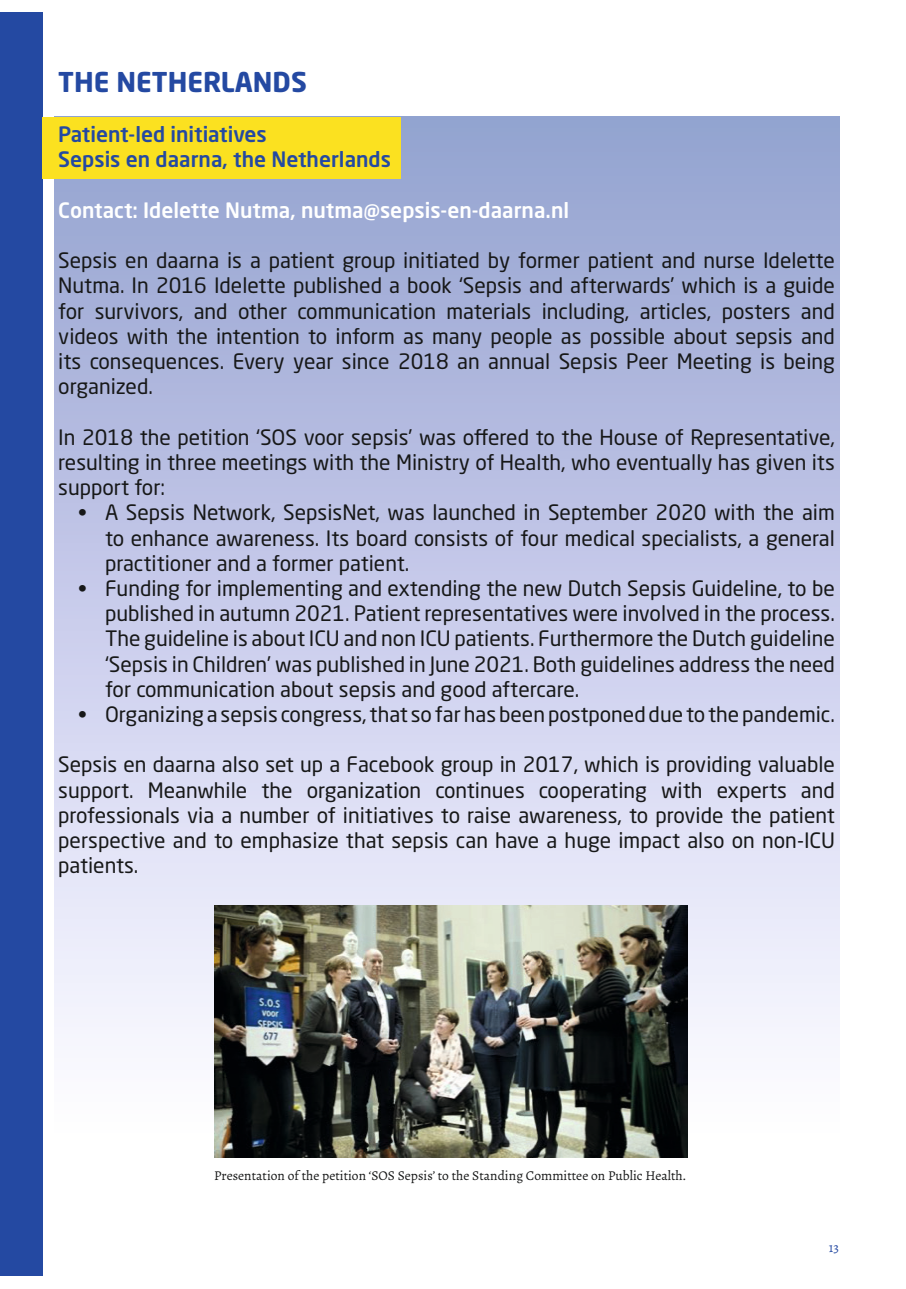
<style>
.page{position:relative;width:906px;height:1289px;background:#fff}
.page>*{position:absolute;margin:0;border:0;box-sizing:border-box;transform-origin:0 0}
.t1{font:700 27px "Neo Sans W1 G";color:#2449a2}
.t2{font:21px/25.2px "Neo Sans W1 G";color:#171818;text-align:justify}
.t3{font:500 21px "Neo Sans W1 G";color:#2449a2}
.t4{font:500 21px "Neo Sans W1 G";color:#fff}
.t5{font:13.5px "Alegreya";color:#171818}
.t6{font:13.5px "Alegreya";color:#2449a2}
</style>
<div class="page">
<div style="left:0;top:13px;width:43px;height:1263px;background:#2449a2"></div>
<div style="left:54px;top:117px;width:785px;height:1015px;background:linear-gradient(to bottom,#92a0d1,#fffeff)"></div>
<div style="left:43px;top:117px;width:358px;height:61px;background:#fbe120"></div>
<img style="left:214px;top:905px;width:474px;height:252px">
<p class="t1" style="left:58px;top:64px;width:250px">THE NETHERLANDS</p>
<p class="t3" style="left:58px;top:121px;width:210px">Patient-led initiatives</p>
<p class="t3" style="left:58px;top:146px;width:334px">Sepsis en daarna, the Netherlands</p>
<p class="t4" style="left:58px;top:197px;width:512px">Contact: Idelette Nutma, nutma@sepsis-en-daarna.nl</p>
<p class="t2" style="left:58px;top:247px;width:778px">Sepsis en daarna is a patient group initiated by former patient and nurse Idelette Nutma. In 2016 Idelette published a book ‘Sepsis and afterwards’ which is a guide for survivors, and other communication materials including, articles, posters and videos with the intention to inform as many people as possible about sepsis and its consequences. Every year since 2018 an annual Sepsis Peer Meeting is being organized.</p>
<p class="t2" style="left:58px;top:424px;width:778px">In 2018 the petition ‘SOS voor sepsis’ was offered to the House of Representative, resulting in three meetings with the Ministry of Health, who eventually has given its support for:</p>
<p class="t2" style="left:105px;top:499px;width:731px;text-indent:-27px">• A Sepsis Network, SepsisNet, was launched in September 2020 with the aim to enhance awareness. Its board consists of four medical specialists, a general practitioner and a former patient.</p>
<p class="t2" style="left:105px;top:575px;width:731px;text-indent:-27px">• Funding for implementing and extending the new Dutch Sepsis Guideline, to be published in autumn 2021. Patient representatives were involved in the process.<br>The guideline is about ICU and non ICU patients. Furthermore the Dutch guideline ‘Sepsis in Children’ was published in June 2021. Both guidelines address the need for communication about sepsis and good aftercare.</p>
<p class="t2" style="left:78px;top:701px;width:758px">• Organizing a sepsis congress, that so far has been postponed due to the pandemic.</p>
<p class="t2" style="left:58px;top:751px;width:778px">Sepsis en daarna also set up a Facebook group in 2017, which is providing valuable support. Meanwhile the organization continues cooperating with experts and professionals via a number of initiatives to raise awareness, to provide the patient perspective and to emphasize that sepsis can have a huge impact also on non-ICU patients.</p>
<p class="t5" style="left:214px;top:1167px;width:473px">Presentation of the petition ‘SOS Sepsis’ to the Standing Committee on Public Health.</p>
<p class="t6" style="left:829px;top:1239px;width:12px">13</p>
</div>
